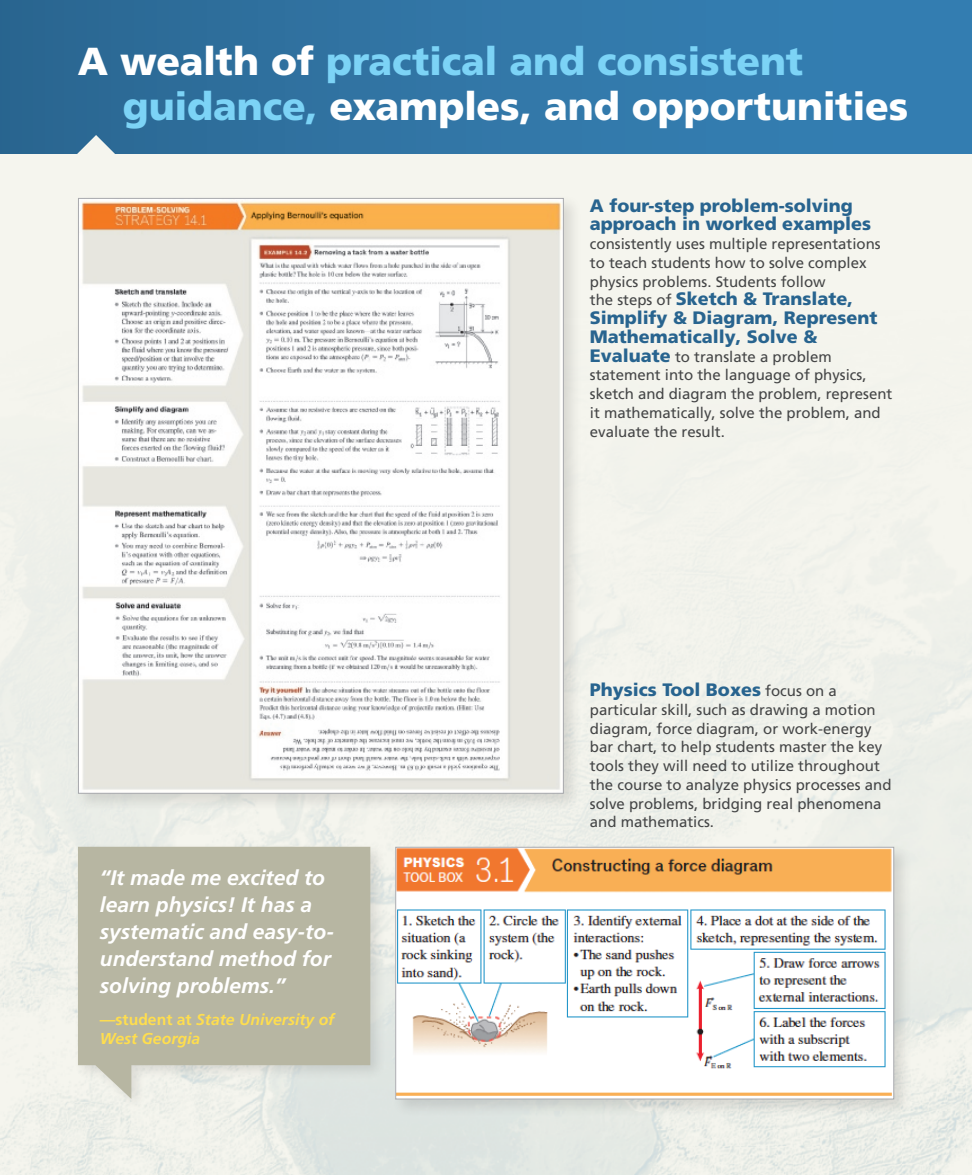
<style>
.page{position:relative;width:972px;height:1175px;background:#fff}
.page>*{position:absolute;margin:0;border:0;box-sizing:border-box;transform-origin:0 0}
.t1{font:900 39px/45px "Frutiger LT Com";letter-spacing:-.005em;color:#fff}
.t2{font:italic 700 21px/27px "Frutiger LT Com";color:#fff}
.t3{font:900 18px/18.8px "Frutiger LT Com";color:#28648f}
.t4{font:italic 700 15.75px/18.8px "Frutiger LT Com";color:#ffde4e}
.t5{font:15px/18.8px "Frutiger LT Com";color:#454647}
.s1{color:#7cd3f6}
.s2{font-weight:400;font-size:15px;color:#454647}
.s3{font-weight:900;font-size:18px;color:#28648f}
.s4{font-style:normal}
</style>
<div class="page">
<div style="left:0;top:141px;width:972px;height:1033px;background:#f5f5ee"></div>
<img style="left:0;top:538px;width:972px;height:636px">
<div style="left:0;top:0;width:972px;height:153px;background:linear-gradient(to right,#2c6893,#3582b7)"></div>
<svg style="left:60px;top:135px;width:72px;height:19px"></svg>
<div style="left:73px;top:841px;width:313px;height:271px;background:#231f20;opacity:.12"></div>
<svg style="left:78px;top:846px;width:292px;height:252px;background:#bcbcaa"></svg>
<div style="left:74px;top:194px;width:508px;height:618px;background:#231f20;opacity:.13"></div>
<img style="left:80px;top:200px;width:482px;height:591px">
<div style="left:391px;top:843px;width:521px;height:274px;background:#231f20;opacity:.13"></div>
<img style="left:397px;top:848px;width:495px;height:249px">
<div style="left:395px;top:846px;width:499px;height:253px;border:1px solid #a8a9ad"></div>
<p class="t1" style="left:123px;top:39px;width:787px;text-indent:-45px">A wealth of <span class="s1">practical and consistent guidance,</span> examples, and opportunities</p>
<p class="t3" style="left:590px;top:196px;width:283px">A four-step problem-solving approach in worked examples</p>
<p class="t5" style="left:590px;top:234px;width:292px">consistently uses multiple representations to teach students how to solve complex physics problems. Students follow</p>
<p class="t3" style="left:590px;top:289px;width:289px"><span class="s2">the steps of</span> Sketch &amp; Translate,<br>Simplify &amp; Diagram, Represent<br>Mathematically, Solve &amp;</p>
<p class="t5" style="left:590px;top:347px;width:304px"><span class="s3">Evaluate</span> to translate a problem statement into the language of physics, sketch and diagram the problem, represent it mathematically, solve the problem, and evaluate the result.</p>
<p class="t2" style="left:100px;top:864px;width:236px">“It made me excited to learn physics! It has a systematic and easy-to&shy;understand method for solving problems.”</p>
<p class="t4" style="left:100px;top:1010px;width:236px"><span class="s4">—student at</span> State University of<br>West Georgia</p>
<p class="t3" style="left:590px;top:680px;width:248px">Physics Tool Boxes <span class="s2">focus on a</span></p>
<p class="t5" style="left:590px;top:700px;width:303px">particular skill, such as drawing a motion diagram, force diagram, or work-energy bar chart, to help students master the key tools they will need to utilize throughout the course to analyze physics processes and solve problems, bridging real phenomena and mathematics.</p>
</div>
